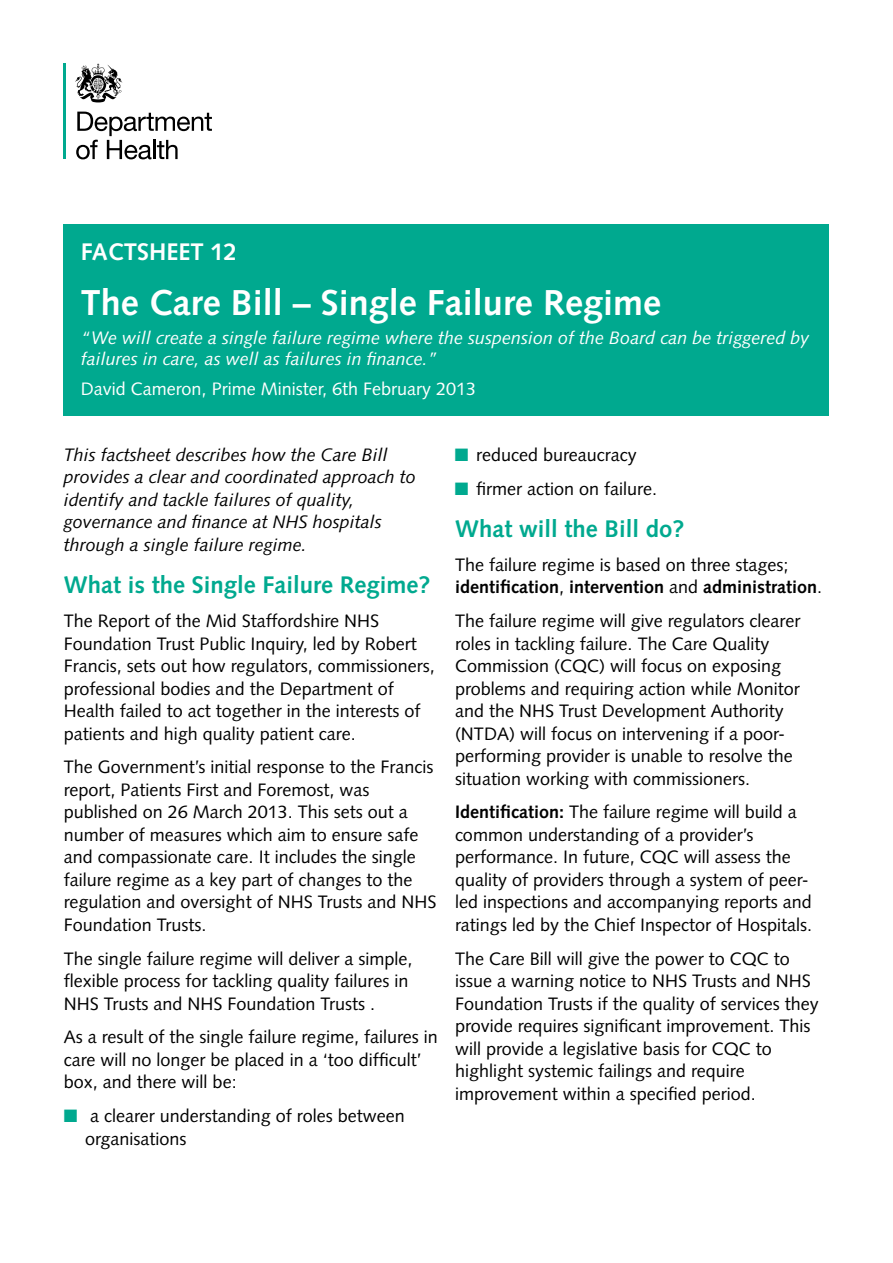
<style>
.page{position:relative;width:893px;height:1263px;background:#fff}
.page>*{position:absolute;margin:0;border:0;box-sizing:border-box;transform-origin:0 0}
.t1{font:700 36px "Syntax";color:#fff}
.t2{font:700 24px "Syntax";color:#00a98f}
.t3{font:700 24px "Syntax";color:#fff}
._00_-_All_text{font:18px/22.5px "Syntax";color:#000}
._00_-_All_text-2{font:italic 18px/22.5px "Syntax";color:#000}
.t4{font:italic 18px/21px "Syntax";color:#fff}
.t5{font:18px "Syntax";color:#fff}
.s1{color:#00a98f}
.s2{font-weight:700}
</style>
<div class="page">
<div style="left:64px;top:225px;width:765px;height:191px;background:#00a98f"></div>
<hr style="left:64px;top:64px;width:2px;height:95px;background:#00a98f">
<svg style="left:76px;top:112px;width:136px;height:47px"></svg>
<svg style="left:75px;top:64px;width:47px;height:38px"></svg>
<h1 class="t3" style="left:81px;top:238px;width:158px">FACTSHEET 12</h1>
<h2 class="t1" style="left:81px;top:282px;width:582px">The Care Bill – Single Failure Regime</h2>
<p class="t4" style="left:81px;top:327px;width:730px">“We will create a single failure regime where the suspension of the Board can be triggered by failures in care, as well as failures in finance.”</p>
<p class="t5" style="left:81px;top:378px;width:397px">David Cameron, Prime Minister, 6th February 2013</p>
<p class="_00_-_All_text-2" style="left:64px;top:443px;width:354px">This factsheet describes how the Care Bill provides a clear and coordinated approach to identify and tackle failures of quality, governance and finance at NHS hospitals through a single failure regime.</p>
<h2 class="t2" style="left:64px;top:571px;width:368px">What is the Single Failure Regime?</h2>
<p class="_00_-_All_text" style="left:64px;top:610px;width:372px">The Report of the Mid Staffordshire NHS Foundation Trust Public Inquiry, led by Robert Francis, sets out how regulators, commissioners, professional bodies and the Department of Health failed to act together in the interests of patients and high quality patient care.</p>
<p class="_00_-_All_text" style="left:64px;top:756px;width:374px">The Government’s initial response to the Francis report, Patients First and Foremost, was published on 26 March 2013. This sets out a number of measures which aim to ensure safe and compassionate care. It includes the single failure regime as a key part of changes to the regulation and oversight of NHS Trusts and NHS Foundation Trusts.</p>
<p class="_00_-_All_text" style="left:64px;top:947px;width:350px">The single failure regime will deliver a simple, flexible process for tackling quality failures in<br>NHS Trusts and NHS Foundation Trusts .</p>
<p class="_00_-_All_text" style="left:64px;top:1026px;width:376px">As a result of the single failure regime, failures in care will no longer be placed in a ‘too difficult’ box, and there will be:</p>
<p class="_00_-_All_text" style="left:85px;top:1105px;width:321px;text-indent:-21px"><span class="s1">■</span> a clearer understanding of roles between organisations</p>
<p class="_00_-_All_text" style="left:455px;top:443px;width:183px"><span class="s1">■</span> reduced bureaucracy</p>
<p class="_00_-_All_text" style="left:455px;top:477px;width:204px"><span class="s1">■</span> firmer action on failure.</p>
<h2 class="t2" style="left:455px;top:515px;width:231px">What will the Bill do?</h2>
<p class="_00_-_All_text" style="left:455px;top:553px;width:369px">The failure regime is based on three stages; <span class="s2">identification</span>, <span class="s2">intervention</span> and <span class="s2">administration</span>.</p>
<p class="_00_-_All_text" style="left:455px;top:610px;width:347px">The failure regime will give regulators clearer roles in tackling failure. The Care Quality Commission (CQC) will focus on exposing problems and requiring action while Monitor and the NHS Trust Development Authority (NTDA) will focus on intervening if a poor&shy;performing provider is unable to resolve the situation working with commissioners.</p>
<p class="_00_-_All_text" style="left:455px;top:801px;width:359px"><span class="s2">Identification:</span> The failure regime will build a common understanding of a provider’s performance. In future, CQC will assess the quality of providers through a system of peer&shy;led inspections and accompanying reports and ratings led by the Chief Inspector of Hospitals.</p>
<p class="_00_-_All_text" style="left:455px;top:947px;width:365px">The Care Bill will give the power to CQC to issue a warning notice to NHS Trusts and NHS Foundation Trusts if the quality of services they provide requires significant improvement. This will provide a legislative basis for CQC to highlight systemic failings and require improvement within a specified period.</p>
</div>
